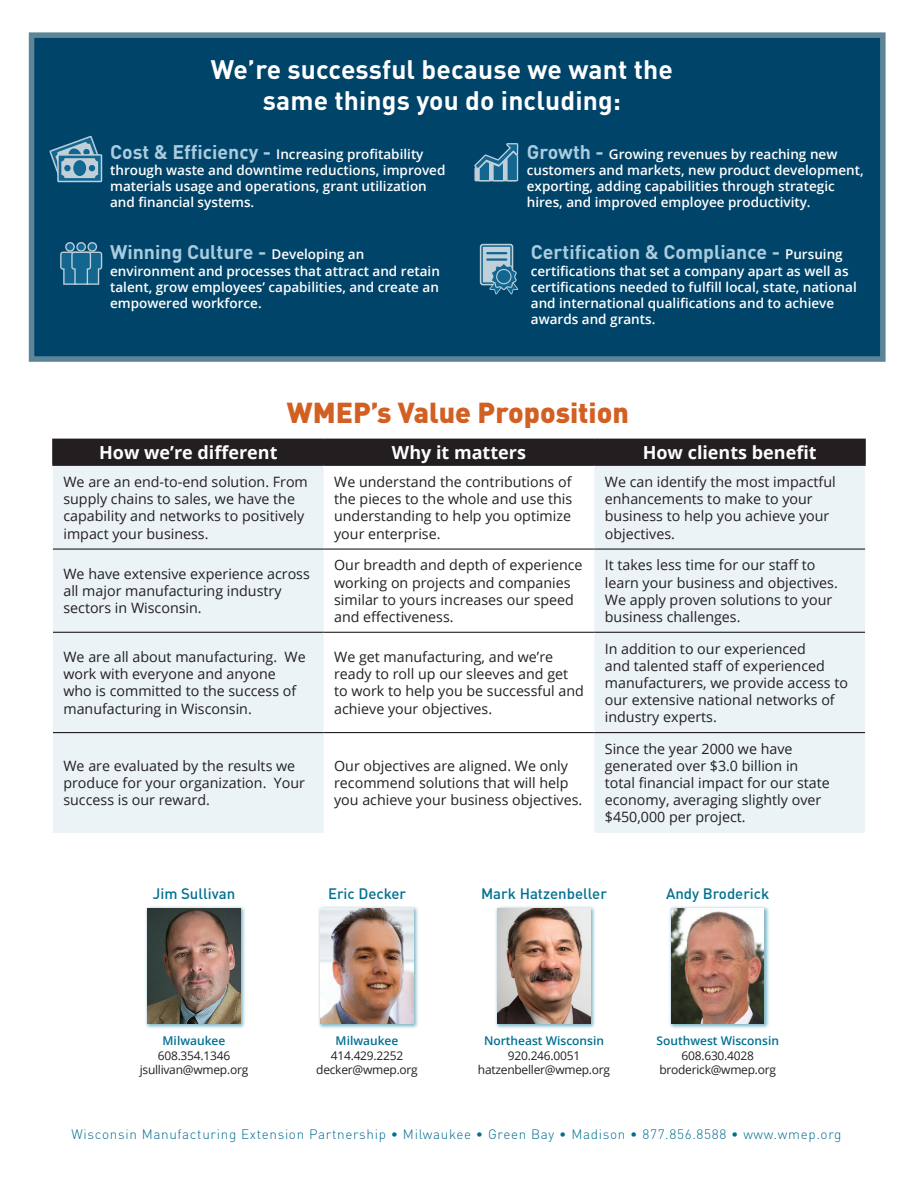
<style>
.page{position:relative;width:918px;height:1188px;background:#fff}
.page>*{position:absolute;margin:0;border:0;box-sizing:border-box;transform-origin:0 0}
.t1{font:900 28.5px "DIN Pro";color:#d36023}
.t2{font:700 26.4px/31.7px "DIN Pro";letter-spacing:.005em;color:#fff;text-align:center}
.t3{font:700 19.5px "DIN Pro";color:#aaccde}
.t4{font:700 18px "Open Sans";color:#fff}
.t5{font:500 15px "DIN Pro";color:#007091}
.t6{font:14.25px/17.1px "Open Sans";color:#231f20}
.t7{font:600 13.5px/16.2px "Open Sans";color:#fff}
.caption_-_back_page{font:300 13.5px "DIN Pro";letter-spacing:.05em;color:#006d91}
.t8{font:12px "Open Sans";letter-spacing:-.02em;color:#231f20}
.t9{font:600 12px "Open Sans";color:#007091}
.s1{font-family:"DIN Pro";font-weight:700;font-size:19.5px;color:#aaccde}
.s2{font-family:"Open Sans";font-weight:600;font-size:13.5px;color:#fff}
</style>
<div class="page">
<div style="left:32px;top:35px;width:851px;height:324px;background:#00446a"></div>
<div style="left:29px;top:32px;width:857px;height:330px;border:6px solid #5c8698"></div>
<div style="left:480px;top:244px;width:33px;height:41px;border:3px solid #fff;border-radius:2px"></div>
<svg style="left:481px;top:245px;width:37px;height:49px"></svg>
<svg style="left:66px;top:243px;width:8px;height:8px"></svg>
<div style="left:65px;top:242px;width:10px;height:10px;border:1px solid #fff;border-radius:50%"></div>
<svg style="left:88px;top:243px;width:8px;height:8px"></svg>
<div style="left:87px;top:242px;width:10px;height:10px;border:1px solid #fff;border-radius:50%"></div>
<svg style="left:60px;top:252px;width:42px;height:33px"></svg>
<svg style="left:77px;top:243px;width:8px;height:8px"></svg>
<div style="left:76px;top:242px;width:10px;height:10px;border:1px solid #fff;border-radius:50%"></div>
<svg style="left:474px;top:143px;width:44px;height:38px"></svg>
<svg style="left:49px;top:136px;width:53px;height:46px"></svg>
<div style="left:73px;top:160px;width:13px;height:16px;background:#136690;border-radius:50%"></div>
<div style="left:54px;top:440px;width:810px;height:24px;background:#231f20"></div>
<svg style="left:53px;top:466px;width:812px;height:367px;fill:#ebf3f7"></svg>
<hr style="left:52px;top:439px;width:272px;height:1px;background:#231f20">
<hr style="left:52px;top:440px;width:2px;height:24px;background:#231f20">
<hr style="left:324px;top:439px;width:270px;height:1px;background:#231f20">
<hr style="left:594px;top:439px;width:272px;height:1px;background:#231f20">
<hr style="left:864px;top:440px;width:2px;height:24px;background:#231f20">
<hr style="left:52px;top:464px;width:272px;height:2px;background:#231f20">
<hr style="left:324px;top:464px;width:270px;height:2px;background:#231f20">
<hr style="left:594px;top:464px;width:272px;height:2px;background:#231f20">
<hr style="left:53px;top:549px;width:271px;height:1px;background:#231f20">
<hr style="left:324px;top:549px;width:270px;height:1px;background:#231f20">
<hr style="left:594px;top:549px;width:271px;height:1px;background:#231f20">
<hr style="left:53px;top:632px;width:271px;height:1px;background:#231f20">
<hr style="left:324px;top:632px;width:270px;height:1px;background:#231f20">
<hr style="left:594px;top:632px;width:271px;height:1px;background:#231f20">
<hr style="left:53px;top:732px;width:271px;height:1px;background:#231f20">
<hr style="left:324px;top:732px;width:270px;height:1px;background:#231f20">
<hr style="left:594px;top:732px;width:271px;height:1px;background:#231f20">
<div style="left:144px;top:905px;width:103px;height:124px;background:#007091;opacity:.5"></div>
<img style="left:148px;top:908px;width:92px;height:115px">
<div style="left:495px;top:905px;width:102px;height:124px;background:#007091;opacity:.5"></div>
<img style="left:498px;top:908px;width:92px;height:115px">
<div style="left:668px;top:905px;width:102px;height:124px;background:#007091;opacity:.5"></div>
<img style="left:672px;top:908px;width:92px;height:115px">
<div style="left:318px;top:905px;width:102px;height:124px;background:#007091;opacity:.5"></div>
<img style="left:321px;top:908px;width:92px;height:115px">
<p class="t2" style="left:211px;top:50px;width:464px">We’re successful because we want the same things you do including:</p>
<p class="t7" style="left:110px;top:145px;width:337px"><span class="s1">Cost &amp; Efficiency -</span> Increasing profitability through waste and downtime reductions, improved materials usage and operations, grant utilization and financial systems.</p>
<p class="t7" style="left:527px;top:145px;width:338px"><span class="s1">Growth -</span> Growing revenues by reaching new customers and markets, new product development, exporting, adding capabilities through strategic hires, and improved employee productivity.</p>
<p class="t3" style="left:110px;top:236px;width:256px">Winning Culture - <span class="s2">Developing an</span></p>
<p class="t7" style="left:110px;top:262px;width:331px;text-align:justify">environment and processes that attract and retain talent, grow employees’ capabilities, and create an empowered workforce.</p>
<p class="t3" style="left:531px;top:236px;width:313px">Certification &amp; Compliance - <span class="s2">Pursuing</span></p>
<p class="t7" style="left:531px;top:262px;width:327px">certifications that set a company apart as well as certifications needed to fulfill local, state, national and international qualifications and to achieve awards and grants.</p>
<p class="t1" style="left:287px;top:388px;width:344px">WMEP’s Value Proposition</p>
<p class="t4" style="left:99px;top:440px;width:180px">How we’re different</p>
<p class="t4" style="left:392px;top:440px;width:136px">Why it matters</p>
<p class="t4" style="left:643px;top:440px;width:175px">How clients benefit</p>
<p class="t6" style="left:63px;top:473px;width:246px">We are an end-to-end solution. From supply chains to sales, we have the capability and networks to positively impact your business.</p>
<p class="t6" style="left:334px;top:473px;width:240px;text-align:justify">We understand the contributions of the pieces to the whole and use this understanding to help you optimize your enterprise.</p>
<p class="t6" style="left:605px;top:473px;width:232px">We can identify the most impactful enhancements to make to your business to help you achieve your objectives.</p>
<p class="t6" style="left:63px;top:565px;width:248px">We have extensive experience across all major manufacturing industry sectors in Wisconsin.</p>
<p class="t6" style="left:334px;top:556px;width:250px">Our breadth and depth of experience working on projects and companies similar to yours increases our speed and effectiveness.</p>
<p class="t6" style="left:605px;top:556px;width:234px">It takes less time for our staff to learn your business and objectives.<br>We apply proven solutions to your business challenges.</p>
<p class="t6" style="left:63px;top:648px;width:244px">We are all about manufacturing. We work with everyone and anyone who is committed to the success of manufacturing in Wisconsin.</p>
<p class="t6" style="left:334px;top:648px;width:251px">We get manufacturing, and we’re ready to roll up our sleeves and get to work to help you be successful and achieve your objectives.</p>
<p class="t6" style="left:605px;top:640px;width:245px">In addition to our experienced<br>and talented staff of experienced manufacturers, we provide access to our extensive national networks of industry experts.</p>
<p class="t6" style="left:63px;top:757px;width:243px">We are evaluated by the results we produce for your organization. Your success is our reward.</p>
<p class="t6" style="left:334px;top:757px;width:250px">Our objectives are aligned. We only recommend solutions that will help you achieve your business objectives.</p>
<p class="t6" style="left:605px;top:740px;width:227px">Since the year 2000 we have generated over $3.0 billion in total financial impact for our state economy, averaging slightly over $450,000 per project.</p>
<p class="t5" style="left:153px;top:882px;width:84px">Jim Sullivan</p>
<p class="t9" style="left:163px;top:1033px;width:64px">Milwaukee</p>
<p class="t8" style="left:158px;top:1047px;width:74px">608.354.1346</p>
<p class="t8" style="left:140px;top:1061px;width:110px">jsullivan@wmep.org</p>
<p class="t5" style="left:328px;top:882px;width:80px">Eric Decker</p>
<p class="t9" style="left:336px;top:1033px;width:64px">Milwaukee</p>
<p class="t8" style="left:331px;top:1047px;width:74px">414.429.2252</p>
<p class="t8" style="left:316px;top:1061px;width:103px">decker@wmep.org</p>
<p class="t5" style="left:481px;top:882px;width:127px">Mark Hatzenbeller</p>
<p class="t5" style="left:666px;top:882px;width:105px">Andy Broderick</p>
<p class="t9" style="left:484px;top:1033px;width:122px">Northeast Wisconsin</p>
<p class="t8" style="left:508px;top:1047px;width:74px">920.246.0051</p>
<p class="t8" style="left:478px;top:1061px;width:134px">hatzenbeller@wmep.org</p>
<p class="t9" style="left:656px;top:1033px;width:124px">Southwest Wisconsin</p>
<p class="t8" style="left:682px;top:1047px;width:74px">608.630.4028</p>
<p class="t8" style="left:659px;top:1061px;width:118px">broderick@wmep.org</p>
<p class="caption_-_back_page" style="left:72px;top:1124px;width:771px">Wisconsin Manufacturing Extension Partnership • Milwaukee • Green Bay • Madison • 877.856.8588 • www.wmep.org</p>
</div>
